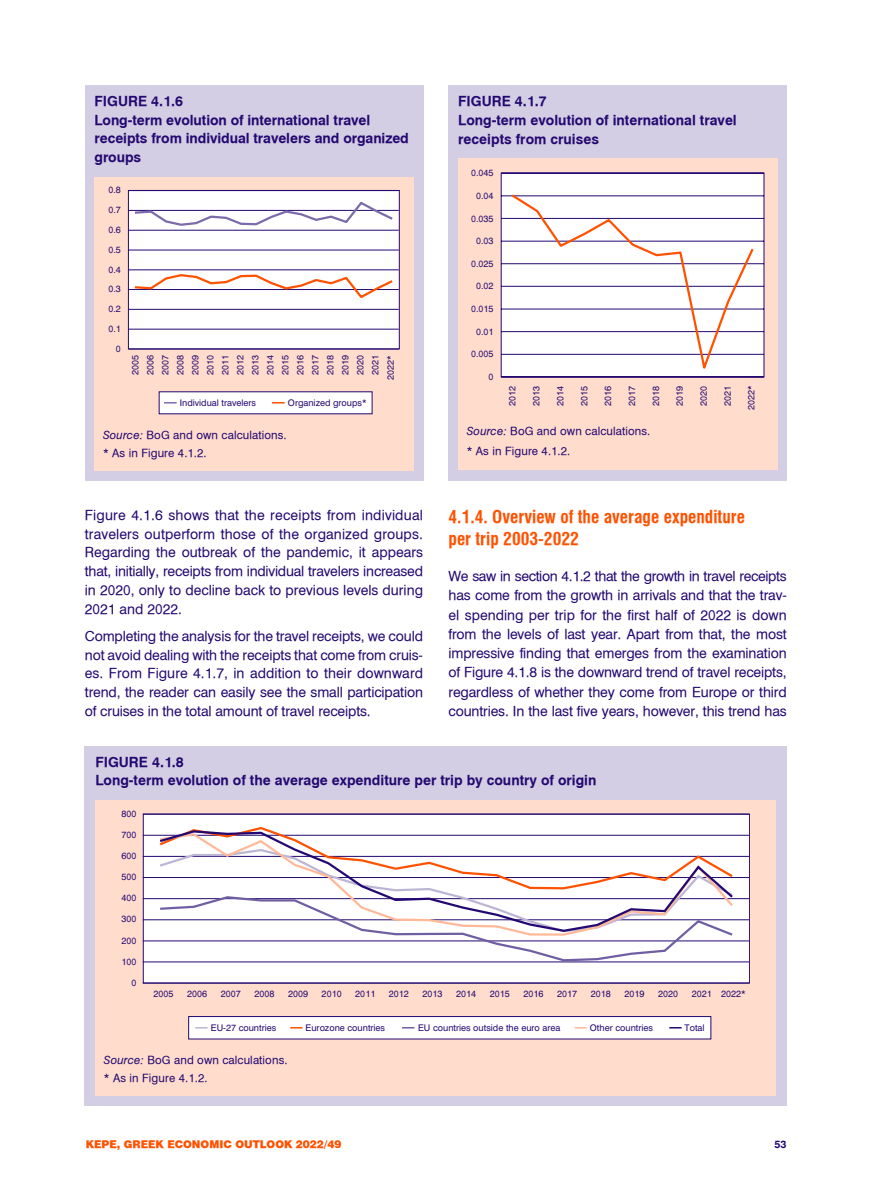
<style>
.page{position:relative;width:872px;height:1191px;background:#fff}
.page>*{position:absolute;margin:0;border:0;box-sizing:border-box;transform-origin:0 0}
.t1{font:18px/21.5px "UB Helvetica Cond Bold";color:#ff5100}
.t2{font:13.8px/18.8px "UB Helvetica";letter-spacing:-.01em;color:#230871;text-align:justify}
.t3{font:13.8px/18.8px "UB Helvetica Bold";color:#230871}
.t4{font:11.25px/17.9px "UB Helvetica";letter-spacing:.01em;color:#230871}
.t5{font:900 10.5px "UB Helvetica";color:#ff5100}
.t6{font:10.5px "UB Helvetica Bold";color:#230871}
.t7{font:9px/15px "UB Helvetica";color:#230871;text-align:center}
.s1{font-family:"UB Helvetica Italic"}
</style>
<div class="page">
<div style="left:85px;top:85px;width:338px;height:395px;background:#d3cee3"></div>
<div style="left:94px;top:177px;width:319px;height:293px;background:#ffdccc"></div>
<div style="left:128px;top:190px;width:271px;height:159px;background:#fff"></div>
<div style="left:128px;top:190px;width:272px;height:159px;border:1px solid #230871"></div>
<div style="left:159px;top:392px;width:213px;height:22px;background:#fff"></div>
<hr style="left:128px;top:190px;width:271px;height:1px;background:#230871">
<hr style="left:128px;top:210px;width:271px;height:1px;background:#230871">
<hr style="left:128px;top:230px;width:271px;height:1px;background:#230871">
<hr style="left:128px;top:250px;width:271px;height:1px;background:#230871">
<hr style="left:128px;top:269px;width:271px;height:1px;background:#230871">
<hr style="left:128px;top:289px;width:271px;height:1px;background:#230871">
<hr style="left:128px;top:309px;width:271px;height:1px;background:#230871">
<hr style="left:128px;top:329px;width:271px;height:1px;background:#230871">
<hr style="left:128px;top:348px;width:271px;height:1px;background:#230871">
<svg style="left:134px;top:202px;width:260px;height:24px"></svg>
<svg style="left:134px;top:274px;width:259px;height:24px"></svg>
<div style="left:448px;top:85px;width:339px;height:395px;background:#d3cee3"></div>
<div style="left:458px;top:158px;width:319px;height:312px;background:#ffdccc"></div>
<svg style="left:500px;top:172px;width:264px;height:206px;background:#dfdae9"></svg>
<svg style="left:510px;top:193px;width:245px;height:183px;background:#f5f0f2"></svg>
<div style="left:85px;top:746px;width:701px;height:360px;background:#d3cee3"></div>
<div style="left:95px;top:800px;width:681px;height:296px;background:#ffdccc"></div>
<div style="left:143px;top:814px;width:606px;height:169px;background:#fff"></div>
<div style="left:189px;top:1016px;width:522px;height:23px;background:#fff"></div>
<div style="left:188px;top:1016px;width:523px;height:23px;border:1px solid #230871"></div>
<hr style="left:143px;top:813px;width:605px;height:1px;background:#230871">
<hr style="left:143px;top:835px;width:605px;height:1px;background:#230871">
<hr style="left:143px;top:856px;width:605px;height:1px;background:#230871">
<hr style="left:143px;top:877px;width:605px;height:1px;background:#230871">
<hr style="left:143px;top:898px;width:605px;height:1px;background:#230871">
<hr style="left:143px;top:919px;width:605px;height:1px;background:#230871">
<hr style="left:143px;top:940px;width:605px;height:1px;background:#230871">
<hr style="left:143px;top:961px;width:605px;height:1px;background:#230871">
<hr style="left:143px;top:982px;width:605px;height:1px;background:#230871">
<svg style="left:157px;top:827px;width:578px;height:135px"></svg>
<svg style="left:158px;top:933px;width:577px;height:3px"></svg>
<svg style="left:157px;top:829px;width:578px;height:104px"></svg>
<svg style="left:195px;top:1027px;width:13px;height:1px"></svg>
<svg style="left:290px;top:1027px;width:12px;height:1px"></svg>
<svg style="left:402px;top:1027px;width:12px;height:1px"></svg>
<svg style="left:574px;top:1027px;width:13px;height:1px"></svg>
<svg style="left:669px;top:1027px;width:12px;height:1px"></svg>
<p class="t3" style="left:94px;top:91px;width:316px">FIGURE 4.1.6<br>Long-term evolution of international travel receipts from individual travelers and organized groups</p>
<p class="t7" style="left:108px;top:183px;width:14px">0.8</p>
<p class="t7" style="left:108px;top:202px;width:14px">0.7</p>
<p class="t7" style="left:108px;top:222px;width:14px">0.6</p>
<p class="t7" style="left:108px;top:242px;width:14px">0.5</p>
<p class="t7" style="left:108px;top:262px;width:14px">0.4</p>
<p class="t7" style="left:108px;top:282px;width:14px">0.3</p>
<p class="t7" style="left:108px;top:301px;width:14px">0.2</p>
<p class="t7" style="left:108px;top:321px;width:14px">0.1</p>
<p class="t7" style="left:116px;top:341px;width:7px">0</p>
<p class="t7" style="left:128px;top:380px;width:26px;rotate:-90deg">2005<br>2006<br>2007<br>2008<br>2009<br>2010<br>2011<br>2012<br>2013<br>2014<br>2015<br>2016<br>2017<br>2018<br>2019<br>2020<br>2021<br>2022*</p>
<p class="t7" style="left:180px;top:395px;width:78px">Individual travelers</p>
<p class="t7" style="left:288px;top:395px;width:80px">Organized groups*</p>
<p class="t4" style="left:103px;top:426px;width:185px"><span class="s1">Source:</span> BoG and own calculations. * As in Figure 4.1.2.</p>
<p class="t2" style="left:85px;top:506px;width:340px">Figure 4.1.6 shows that the receipts from individual travelers outperform those of the organized groups.<br>Regarding the outbreak of the pandemic, it appears that, initially, receipts from individual travelers increased in 2020, only to decline back to previous levels during 2021 and 2022.</p>
<p class="t2" style="left:85px;top:627px;width:340px">Completing the analysis for the travel receipts, we could not avoid dealing with the receipts that come from cruis&shy;es. From Figure 4.1.7, in addition to their downward trend, the reader can easily see the small participation of cruises in the total amount of travel receipts.</p>
<p class="t3" style="left:458px;top:92px;width:280px">FIGURE 4.1.7<br>Long-term evolution of international travel receipts from cruises</p>
<p class="t7" style="left:471px;top:166px;width:24px">0.045</p>
<p class="t7" style="left:476px;top:188px;width:19px">0.04</p>
<p class="t7" style="left:471px;top:211px;width:24px">0.035</p>
<p class="t7" style="left:476px;top:233px;width:19px">0.03</p>
<p class="t7" style="left:471px;top:256px;width:24px">0.025</p>
<p class="t7" style="left:476px;top:279px;width:19px">0.02</p>
<p class="t7" style="left:471px;top:301px;width:24px">0.015</p>
<p class="t7" style="left:476px;top:324px;width:19px">0.01</p>
<p class="t7" style="left:471px;top:347px;width:24px">0.005</p>
<p class="t7" style="left:488px;top:369px;width:7px">0</p>
<p class="t7" style="left:505px;top:406px;width:22px;rotate:-90deg">2012</p>
<p class="t7" style="left:529px;top:406px;width:22px;rotate:-90deg">2013</p>
<p class="t7" style="left:553px;top:406px;width:22px;rotate:-90deg">2014</p>
<p class="t7" style="left:577px;top:406px;width:22px;rotate:-90deg">2015</p>
<p class="t7" style="left:600px;top:406px;width:22px;rotate:-90deg">2016</p>
<p class="t7" style="left:624px;top:406px;width:22px;rotate:-90deg">2017</p>
<p class="t7" style="left:648px;top:406px;width:22px;rotate:-90deg">2018</p>
<p class="t7" style="left:672px;top:406px;width:22px;rotate:-90deg">2019</p>
<p class="t7" style="left:696px;top:406px;width:22px;rotate:-90deg">2020</p>
<p class="t7" style="left:720px;top:406px;width:22px;rotate:-90deg">2021</p>
<p class="t7" style="left:744px;top:410px;width:26px;rotate:-90deg">2022*</p>
<p class="t4" style="left:467px;top:421px;width:185px;line-height:20px"><span class="s1">Source:</span> BoG and own calculations. * As in Figure 4.1.2.</p>
<h1 class="t1" style="left:448px;top:506px;width:298px">4.1.4. Overview of the average expenditure per trip 2003-2022</h1>
<p class="t2" style="left:448px;top:566px;width:340px;line-height:19.2px">We saw in section 4.1.2 that the growth in travel receipts has come from the growth in arrivals and that the trav&shy;el spending per trip for the first half of 2022 is down from the levels of last year. Apart from that, the most impressive finding that emerges from the examination of Figure 4.1.8 is the downward trend of travel receipts, regardless of whether they come from Europe or third countries. In the last five years, however, this trend has</p>
<p class="t3" style="left:95px;top:752px;width:502px">FIGURE 4.1.8<br>Long-term evolution of the average expenditure per trip by country of origin</p>
<p class="t7" style="left:121px;top:806px;width:17px">800</p>
<p class="t7" style="left:121px;top:827px;width:17px">700</p>
<p class="t7" style="left:121px;top:848px;width:17px">600</p>
<p class="t7" style="left:121px;top:869px;width:17px">500</p>
<p class="t7" style="left:121px;top:890px;width:17px">400</p>
<p class="t7" style="left:121px;top:912px;width:17px">300</p>
<p class="t7" style="left:121px;top:933px;width:17px">200</p>
<p class="t7" style="left:121px;top:954px;width:17px">100</p>
<p class="t7" style="left:131px;top:975px;width:7px">0</p>
<p class="t7" style="left:153px;top:986px;width:22px">2005</p>
<p class="t7" style="left:187px;top:986px;width:22px">2006</p>
<p class="t7" style="left:221px;top:986px;width:22px">2007</p>
<p class="t7" style="left:254px;top:986px;width:22px">2008</p>
<p class="t7" style="left:288px;top:986px;width:22px">2009</p>
<p class="t7" style="left:322px;top:986px;width:22px">2010</p>
<p class="t7" style="left:355px;top:986px;width:22px">2011</p>
<p class="t7" style="left:389px;top:986px;width:22px">2012</p>
<p class="t7" style="left:422px;top:986px;width:22px">2013</p>
<p class="t7" style="left:456px;top:986px;width:22px">2014</p>
<p class="t7" style="left:490px;top:986px;width:22px">2015</p>
<p class="t7" style="left:523px;top:986px;width:22px">2016</p>
<p class="t7" style="left:557px;top:986px;width:22px">2017</p>
<p class="t7" style="left:591px;top:986px;width:22px">2018</p>
<p class="t7" style="left:624px;top:986px;width:22px">2019</p>
<p class="t7" style="left:658px;top:986px;width:22px">2020</p>
<p class="t7" style="left:691px;top:986px;width:55px">2021 2022*</p>
<p class="t7" style="left:211px;top:1020px;width:67px">EU-27 countries</p>
<p class="t7" style="left:305px;top:1020px;width:81px">Eurozone countries</p>
<p class="t7" style="left:418px;top:1020px;width:144px">EU countries outside the euro area</p>
<p class="t7" style="left:590px;top:1020px;width:65px">Other countries</p>
<p class="t7" style="left:684px;top:1020px;width:22px">Total</p>
<p class="t4" style="left:104px;top:1051px;width:185px"><span class="s1">Source:</span> BoG and own calculations. * As in Figure 4.1.2.</p>
<p class="t5" style="left:86px;top:1138px;width:257px">KEPE, GREEK ECONOMIC OUTLOOK 2022/49</p>
<p class="t6" style="left:774px;top:1138px;width:14px">53</p>
</div>
